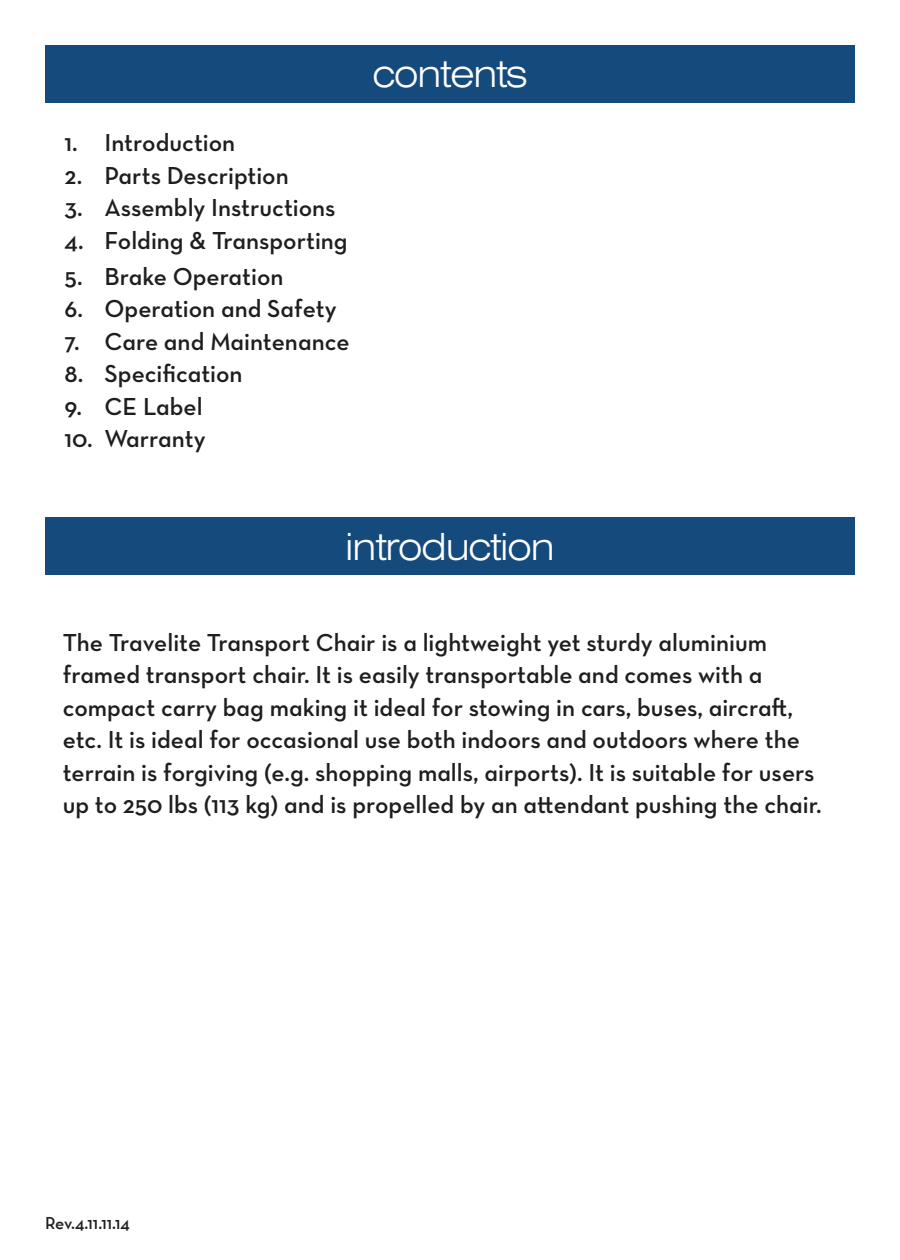
<style>
.page{position:relative;width:900px;height:1260px;background:#fff}
.page>*{position:absolute;margin:0;border:0;box-sizing:border-box;transform-origin:0 0}
.t1{font:300 expanded 37.5px "Swiss 721 BT";letter-spacing:-.03em;color:#fff}
.t2{font:25px/32.5px "Neutraface Text Demi Alt";color:#201d1e}
.t3{font:17.5px "Neutraface Text TT Demi Alt";color:#231f20}
</style>
<div class="page">
<div style="left:45px;top:45px;width:810px;height:57px;background:#144a7c"></div>
<div style="left:45px;top:518px;width:810px;height:57px;background:#144a7c"></div>
<p class="t2" style="left:65px;top:126px;width:172px">1. Introduction</p>
<p class="t2" style="left:65px;top:159px;width:226px">2. Parts Description</p>
<p class="t2" style="left:65px;top:191px;width:273px">3. Assembly Instructions</p>
<p class="t2" style="left:65px;top:224px;width:285px">4. Folding &amp; Transporting</p>
<p class="t2" style="left:65px;top:260px;width:220px">5. Brake Operation</p>
<p class="t2" style="left:65px;top:292px;width:273px">6. Operation and Safety</p>
<p class="t2" style="left:65px;top:325px;width:286px">7. Care and Maintenance</p>
<p class="t2" style="left:65px;top:357px;width:180px">8. Specification</p>
<p class="t2" style="left:65px;top:390px;width:140px">9. CE Label</p>
<p class="t2" style="left:65px;top:422px;width:142px">10. Warranty</p>
<h1 class="t1" style="left:373px;top:52px;width:156px">contents</h1>
<h1 class="t1" style="left:345px;top:524px;width:211px">introduction</h1>
<p class="t2" style="left:63px;top:626px;width:761px">The Travelite Transport Chair is a lightweight yet sturdy aluminium framed transport chair. It is easily transportable and comes with a compact carry bag making it ideal for stowing in cars, buses, aircraft, etc. It is ideal for occasional use both indoors and outdoors where the terrain is forgiving (e.g. shopping malls, airports). It is suitable for users up to 250 lbs (113 kg) and is propelled by an attendant pushing the chair.</p>
<p class="t3" style="left:45px;top:1212px;width:86px">Rev.4.11.11.14</p>
</div>
